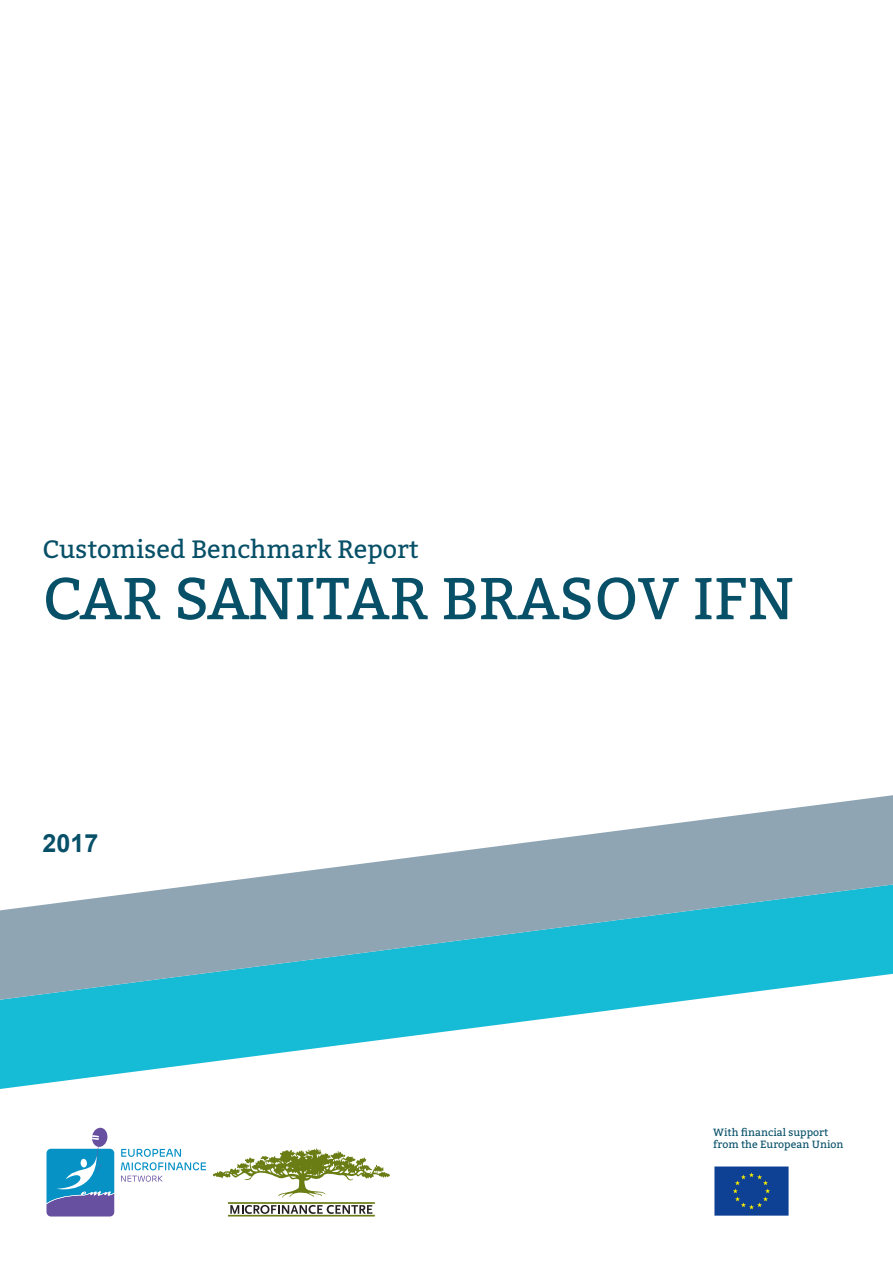
<style>
.page{position:relative;width:893px;height:1263px;background:#fff}
.page>*{position:absolute;margin:0;border:0;box-sizing:border-box;transform-origin:0 0}
.Titles{font:58.95px "Bitter";color:#075068}
.Titles-2{font:25.05px "Bitter";color:#075068}
.Titles-3{font:700 25.05px "Arial";color:#075068}
.Title_3{font:10.5px "Bitter";color:#075068}
</style>
<div class="page">
<svg style="left:47px;top:1127px;width:67px;height:89px"></svg>
<svg style="left:121px;top:1149px;width:85px;height:33px"></svg>
<svg style="left:213px;top:1148px;width:177px;height:50px"></svg>
<svg style="left:230px;top:1205px;width:142px;height:9px"></svg>
<hr style="left:228px;top:1202px;width:147px;height:2px;background:#6a7d14">
<hr style="left:228px;top:1215px;width:147px;height:1px;background:#6a7d14">
<img style="left:714px;top:1166px;width:75px;height:50px">
<svg style="left:0;top:1000px;width:690px;height:89px;fill:#16bbd6"></svg>
<svg style="left:0;top:795px;width:893px;height:205px"></svg>
<p class="Titles-2" style="left:43px;top:531px;width:378px">Customised Benchmark Report</p>
<p class="Titles" style="left:43px;top:556px;width:753px">CAR SANITAR BRASOV IFN</p>
<p class="Titles-3" style="left:43px;top:825px;width:57px">2017</p>
<p class="Title_3" style="left:713px;top:1124px;width:117px">With financial support</p>
<p class="Title_3" style="left:713px;top:1137px;width:132px">from the European Union</p>
</div>
